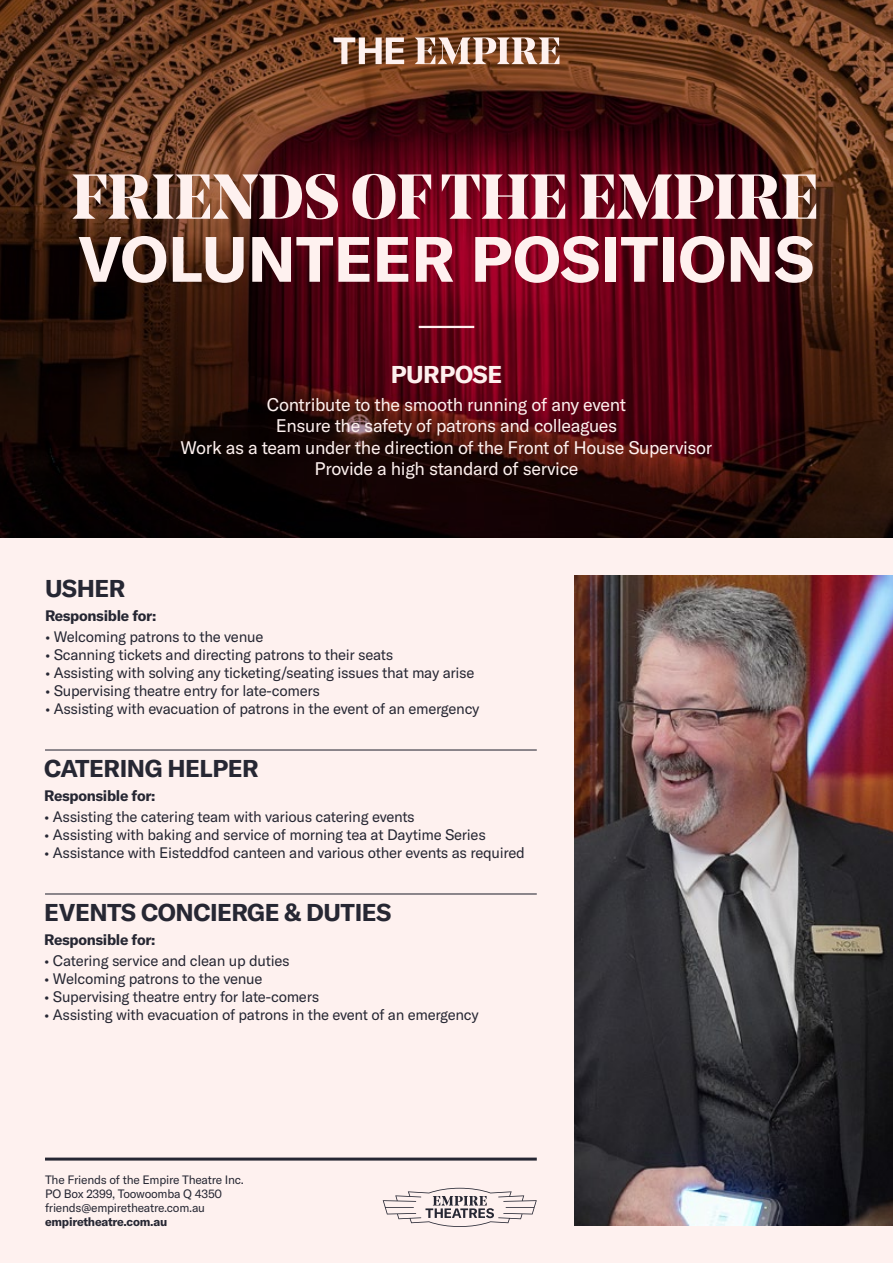
<style>
.page{position:relative;width:893px;height:1263px;background:#fff}
.page>*{position:absolute;margin:0;border:0;box-sizing:border-box;transform-origin:0 0}
.t1{font:700 63px "Noe Display";color:#fef1ef}
.t2{font:700 63px "GT America";color:#fef1ef}
.t3{font:700 24px "GT America";letter-spacing:-.02em;color:#262733}
.t4{font:700 24px "GT America";letter-spacing:-.02em;color:#fef1ef}
.t5{font:18px/21.6px "GT America";letter-spacing:-.02em;color:#fef1ef;text-align:center}
.t6{font:15px "GT America";letter-spacing:-.02em;color:#262733}
.t7{font:700 15px "GT America";letter-spacing:-.02em;color:#262733}
.t8{font:12px/14px "GT America";letter-spacing:-.02em;color:#262733}
.t9{font:700 12px "GT America";letter-spacing:-.02em;color:#262733}
</style>
<div class="page">
<div style="left:0;top:0;width:892px;height:1263px;background:#fef1ef"></div>
<svg style="left:0;top:0;width:892px;height:538px;background:#481511"></svg>
<svg style="left:333px;top:38px;width:71px;height:26px"></svg>
<svg style="left:415px;top:37px;width:144px;height:27px"></svg>
<svg style="left:382px;top:1188px;width:154px;height:39px"></svg>
<hr style="left:418px;top:326px;width:56px;height:2px;background:#fef1ef">
<hr style="left:45px;top:749px;width:492px;height:1px;background:#262733">
<hr style="left:45px;top:893px;width:492px;height:1px;background:#262733">
<hr style="left:45px;top:1157px;width:492px;height:3px;background:#262733">
<img style="left:574px;top:575px;width:318px;height:650px">
<h1 class="t1" style="left:71px;top:154px;width:748px">FRIENDS OF THE EMPIRE</h1>
<h1 class="t2" style="left:78px;top:220px;width:737px">VOLUNTEER POSITIONS</h1>
<h2 class="t4" style="left:391px;top:359px;width:113px">PURPOSE</h2>
<p class="t5" style="left:180px;top:393px;width:533px">Contribute to the smooth running of any event<br>Ensure the safety of patrons and colleagues<br>Work as a team under the direction of the Front of House Supervisor Provide a high standard of service</p>
<h2 class="t3" style="left:45px;top:573px;width:82px">USHER</h2>
<p class="t7" style="left:45px;top:606px;width:113px">Responsible for:</p>
<p class="t6" style="left:45px;top:628px;width:220px">• Welcoming patrons to the venue</p>
<p class="t6" style="left:45px;top:646px;width:350px">• Scanning tickets and directing patrons to their seats</p>
<p class="t6" style="left:45px;top:664px;width:431px">• Assisting with solving any ticketing/seating issues that may arise</p>
<p class="t6" style="left:45px;top:682px;width:276px">• Supervising theatre entry for late-comers</p>
<p class="t6" style="left:45px;top:700px;width:436px">• Assisting with evacuation of patrons in the event of an emergency</p>
<h2 class="t3" style="left:44px;top:753px;width:216px">CATERING HELPER</h2>
<p class="t7" style="left:44px;top:786px;width:113px">Responsible for:</p>
<p class="t6" style="left:44px;top:808px;width:372px">• Assisting the catering team with various catering events</p>
<p class="t6" style="left:44px;top:826px;width:443px">• Assisting with baking and service of morning tea at Daytime Series</p>
<p class="t6" style="left:44px;top:844px;width:482px">• Assistance with Eisteddfod canteen and various other events as required</p>
<h2 class="t3" style="left:44px;top:897px;width:348px">EVENTS CONCIERGE &amp; DUTIES</h2>
<p class="t7" style="left:44px;top:930px;width:113px">Responsible for:</p>
<p class="t6" style="left:44px;top:952px;width:247px">• Catering service and clean up duties</p>
<p class="t6" style="left:44px;top:970px;width:220px">• Welcoming patrons to the venue</p>
<p class="t6" style="left:44px;top:988px;width:276px">• Supervising theatre entry for late-comers</p>
<p class="t6" style="left:44px;top:1006px;width:436px">• Assisting with evacuation of patrons in the event of an emergency</p>
<p class="t8" style="left:45px;top:1172px;width:200px">The Friends of the Empire Theatre Inc.<br>PO Box 2399, Toowoomba Q 4350 friends@empiretheatre.com.au</p>
<p class="t9" style="left:45px;top:1214px;width:124px">empiretheatre.com.au</p>
</div>
